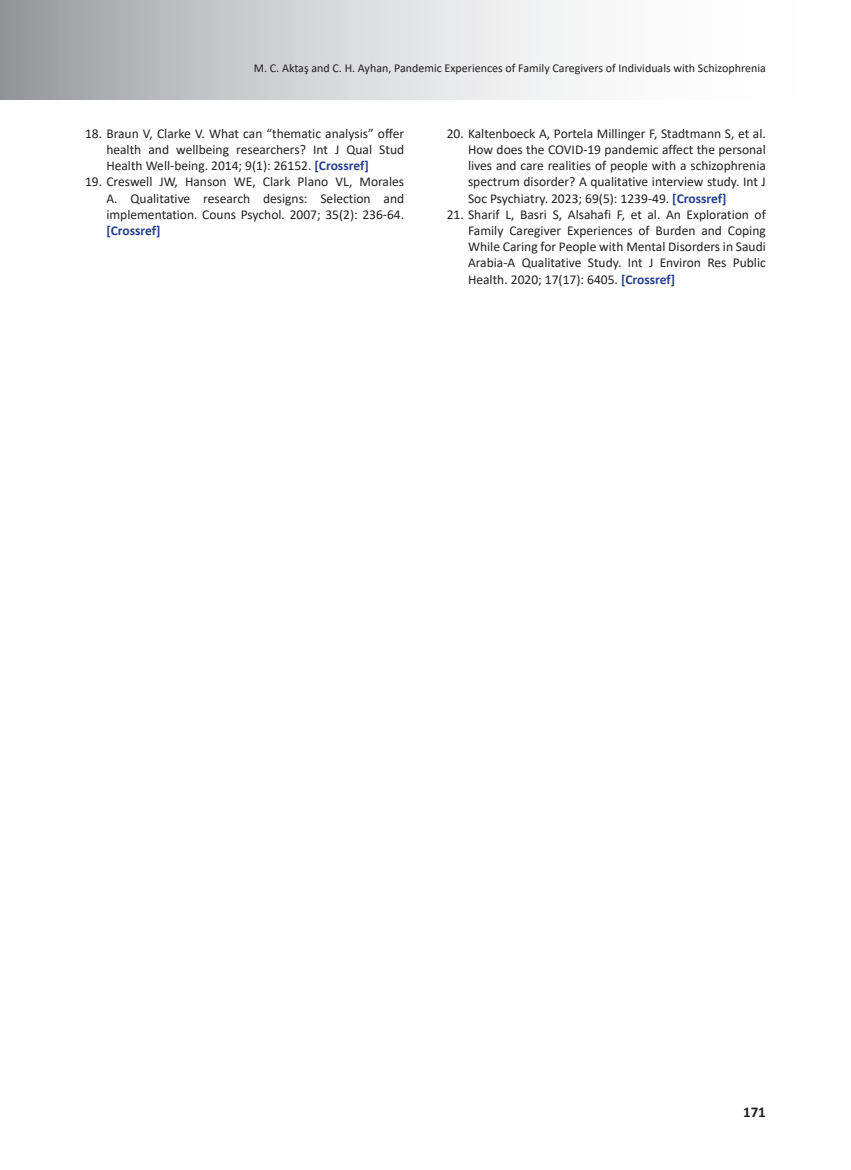
<style>
.page{position:relative;width:851px;height:1170px;background:#fff}
.page>*{position:absolute;margin:0;border:0;box-sizing:border-box;transform-origin:0 0}
.t1{font:700 15px "Calibri";color:#231f20}
.t2{font:13.5px/16.2px "Calibri";color:#231f20;text-align:justify}
.t3{font:12px "Calibri";color:#231f20}
.s1{font-weight:700;color:#253f8e}
</style>
<div class="page">
<svg style="left:1px;top:0;width:571px;height:100px"></svg>
<hr style="left:0;top:0;width:1px;height:100px;background:#909295">
<p class="t3" style="left:254px;top:60px;width:513px">M. C. Aktaş and C. H. Ayhan, Pandemic Experiences of Family Caregivers of Individuals with Schizophrenia</p>
<p class="t2" style="left:106px;top:125px;width:299px;text-indent:-21px">18. Braun V, Clarke V. What can “thematic analysis” offer health and wellbeing researchers? Int J Qual Stud Health Well-being. 2014; 9(1): 26152. <span class="s1">[Crossref]</span></p>
<p class="t2" style="left:106px;top:173px;width:299px;text-indent:-21px">19. Creswell JW, Hanson WE, Clark Plano VL, Morales A. Qualitative research designs: Selection and implementation. Couns Psychol. 2007; 35(2): 236-64. <span class="s1">[Crossref]</span></p>
<p class="t2" style="left:468px;top:125px;width:299px;text-indent:-21px">20. Kaltenboeck A, Portela Millinger F, Stadtmann S, et al.<br>How does the COVID-19 pandemic affect the personal lives and care realities of people with a schizophrenia spectrum disorder? A qualitative interview study. Int J Soc Psychiatry. 2023; 69(5): 1239-49. <span class="s1">[Crossref]</span></p>
<p class="t2" style="left:468px;top:206px;width:299px;text-indent:-21px">21. Sharif L, Basri S, Alsahafi F, et al. An Exploration of Family Caregiver Experiences of Burden and Coping While Caring for People with Mental Disorders in Saudi Arabia-A Qualitative Study. Int J Environ Res Public Health. 2020; 17(17): 6405. <span class="s1">[Crossref]</span></p>
<p class="t1" style="left:743px;top:1101px;width:24px">171</p>
</div>
